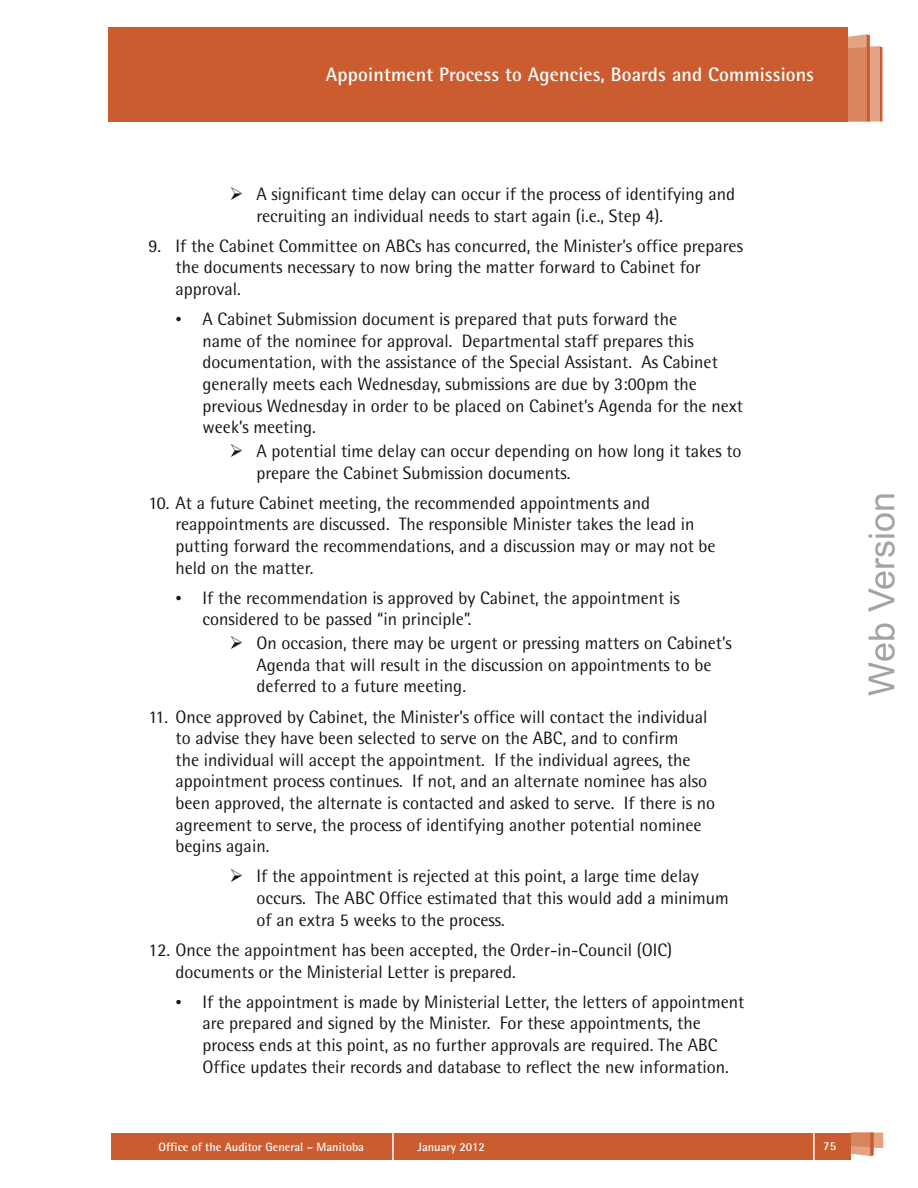
<style>
.page{position:relative;width:918px;height:1188px;background:#fff}
.page>*{position:absolute;margin:0;border:0;box-sizing:border-box;transform-origin:0 0}
.t1{font:36px "Arial";color:#a2a4a4}
.t2{font:700 19.5px "Agfa Rotis Semisans";letter-spacing:.01em;color:#fff}
.t3{font:18px/21.6px "Agfa Rotis Semisans";color:#131516}
.t4{font:700 12px "Agfa Rotis Semisans";color:#fff}
.s1{font-family:"Times New Roman"}
</style>
<div class="page">
<svg style="left:851px;top:1133px;width:32px;height:23px"></svg>
<div style="left:112px;top:1133px;width:739px;height:27px;background:#cb5c30"></div>
<hr style="left:392px;top:1132px;width:2px;height:28px;background:#fff">
<hr style="left:813px;top:1132px;width:2px;height:28px;background:#fff">
<svg style="left:847px;top:34px;width:35px;height:88px;background:#db8f6c"></svg>
<div style="left:108px;top:27px;width:739px;height:95px;background:#cb5c30"></div>
<p class="t2" style="left:326px;top:68px;width:490px">Appointment Process to Agencies, Boards and Commissions</p>
<p class="t3" style="left:257px;top:185px;width:480px">A significant time delay can occur if the process of identifying and recruiting an individual needs to start again (i.e., Step 4).</p>
<p class="t3" style="left:176px;top:237px;width:569px;text-indent:-27px">9. If the Cabinet Committee on ABCs has concurred, the Minister’s office prepares the documents necessary to now bring the matter forward to Cabinet for approval.</p>
<p class="t3" style="left:203px;top:310px;width:542px;text-indent:-27px"><span class="s1">•</span> A Cabinet Submission document is prepared that puts forward the<br>name of the nominee for approval. Departmental staff prepares this documentation, with the assistance of the Special Assistant. As Cabinet generally meets each Wednesday, submissions are due by 3:00pm the previous Wednesday in order to be placed on Cabinet’s Agenda for the next week’s meeting.</p>
<p class="t3" style="left:257px;top:442px;width:487px">A potential time delay can occur depending on how long it takes to prepare the Cabinet Submission documents.</p>
<p class="t3" style="left:176px;top:494px;width:542px;text-indent:-27px">10. At a future Cabinet meeting, the recommended appointments and reappointments are discussed. The responsible Minister takes the lead in putting forward the recommendations, and a discussion may or may not be held on the matter.</p>
<p class="t3" style="left:203px;top:589px;width:479px;text-indent:-27px"><span class="s1">•</span> If the recommendation is approved by Cabinet, the appointment is considered to be passed “in principle”.</p>
<p class="t3" style="left:257px;top:634px;width:477px">On occasion, there may be urgent or pressing matters on Cabinet’s<br>Agenda that will result in the discussion on appointments to be deferred to a future meeting.</p>
<p class="t3" style="left:176px;top:708px;width:541px;text-indent:-27px">11. Once approved by Cabinet, the Minister’s office will contact the individual to advise they have been selected to serve on the ABC, and to confirm<br>the individual will accept the appointment. If the individual agrees, the appointment process continues. If not, and an alternate nominee has also been approved, the alternate is contacted and asked to serve. If there is no agreement to serve, the process of identifying another potential nominee begins again.</p>
<p class="t3" style="left:257px;top:867px;width:474px">If the appointment is rejected at this point, a large time delay occurs. The ABC Office estimated that this would add a minimum of an extra 5 weeks to the process.</p>
<p class="t3" style="left:176px;top:941px;width:498px;text-indent:-27px">12. Once the appointment has been accepted, the Order-in-Council (OIC) documents or the Ministerial Letter is prepared.</p>
<p class="t3" style="left:203px;top:993px;width:543px;text-indent:-27px"><span class="s1">•</span> If the appointment is made by Ministerial Letter, the letters of appointment are prepared and signed by the Minister. For these appointments, the process ends at this point, as no further approvals are required. The ABC Office updates their records and database to reflect the new information.</p>
<p class="t4" style="left:158px;top:1143px;width:207px">Office of the Auditor General – Manitoba</p>
<p class="t4" style="left:418px;top:1142px;width:69px">January 2012</p>
<p class="t4" style="left:823px;top:1142px;width:14px">75</p>
<h1 class="t1" style="left:861px;top:696px;width:205px;rotate:-90deg">Web Version</h1>
</div>
